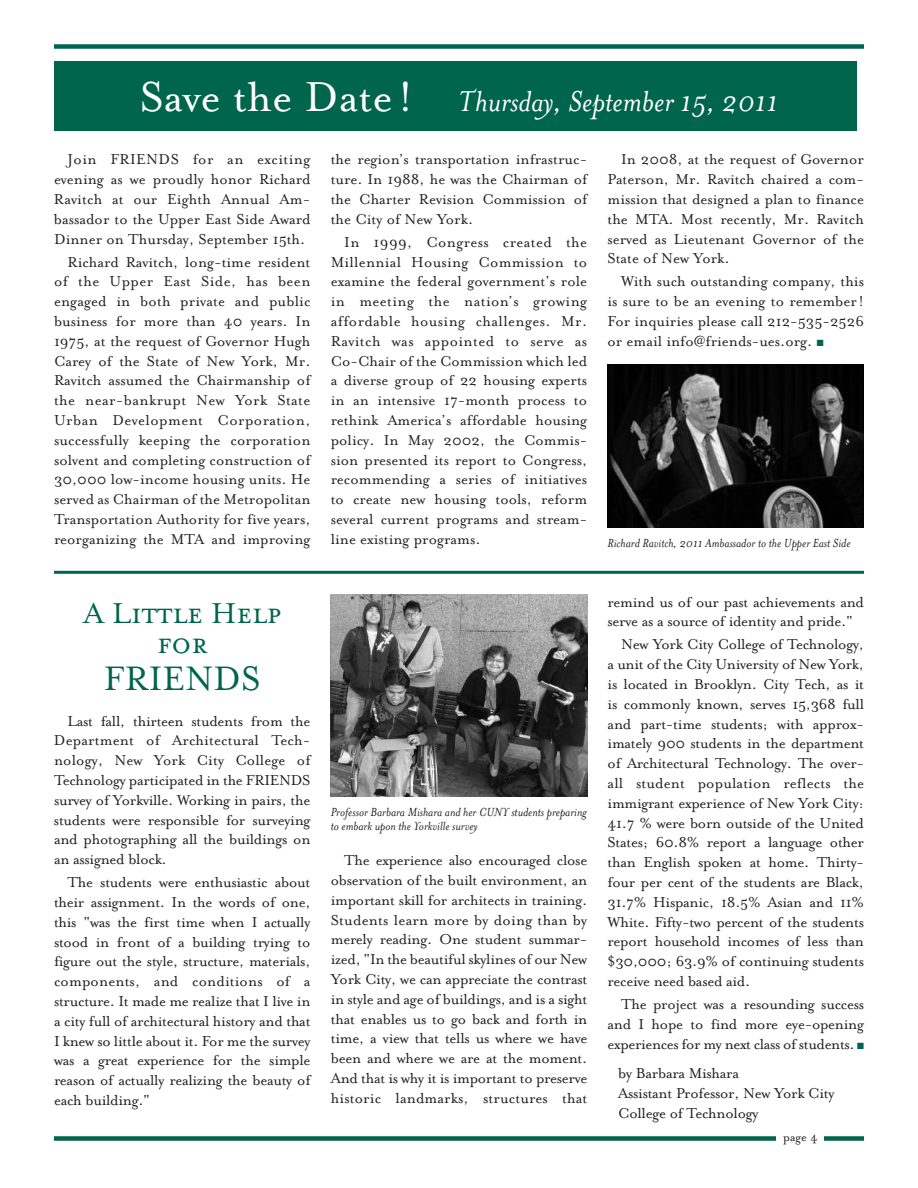
<style>
.page{position:relative;width:918px;height:1188px;background:#fff}
.page>*{position:absolute;margin:0;border:0;box-sizing:border-box;transform-origin:0 0}
.t1{font:39px "Mrs Eaves Small Caps";color:#00654d}
.t2{font:italic 33px "Mrs Eaves";color:#fff}
.t3{font:33px/30px "Mrs Eaves Small Caps";color:#00654d;text-align:center}
.t4{font:16.5px/19.8px "Mrs Eaves Roman";letter-spacing:-.015em;color:#231f20;text-align:justify}
.t5{font:italic 13.5px/13.5px "Mrs Eaves";color:#231f20}
.t6{font:13.5px "Mrs Eaves Roman";color:#231f20}
.s1{font-family:"Mrs Eaves Roman";font-style:normal;font-size:48px}
.s2{color:#00654d}
</style>
<div class="page">
<div style="left:54px;top:62px;width:802px;height:69px;background:#00654d"></div>
<div style="left:54px;top:44px;width:810px;height:5px;background:#00654d"></div>
<div style="left:54px;top:1136px;width:810px;height:5px;background:#00654d"></div>
<div style="left:777px;top:1131px;width:47px;height:15px;background:#fff"></div>
<hr style="left:54px;top:571px;width:810px;height:3px;background:#00654d">
<img style="left:331px;top:594px;width:256px;height:202px">
<img style="left:608px;top:364px;width:256px;height:163px">
<h2 class="t2" style="left:140px;top:80px;width:640px"><span class="s1">Save the Date!</span> Thursday, September 15, 2011</h2>
<p class="t4" style="left:54px;top:149px;width:258px;text-indent:14px">Join FRIENDS for an exciting evening as we proudly honor Richard Ravitch at our Eighth Annual Am&shy;bassador to the Upper East Side Award Dinner on Thursday, September 15th.</p>
<p class="t4" style="left:54px;top:251px;width:258px;text-indent:13px">Richard Ravitch, long-time resident of the Upper East Side, has been engaged in both private and public business for more than 40 years. In 1975, at the request of Governor Hugh Carey of the State of New York, Mr.<br>Ravitch assumed the Chairmanship of the near-bankrupt New York State Urban Development Corporation, successfully keeping the corporation solvent and completing construction of 30,000 low-income housing units. He served as Chairman of the Metropolitan Transportation Authority for five years, reorganizing the MTA and improving</p>
<h2 class="t3" style="left:83px;top:596px;width:199px">A Little Help for</h2>
<h1 class="t1" style="left:104px;top:654px;width:158px">FRIENDS</h1>
<p class="t4" style="left:54px;top:710px;width:258px;text-indent:14px">Last fall, thirteen students from the Department of Architectural Tech&shy;nology, New York City College of Technology participated in the FRIENDS survey of Yorkville. Working in pairs, the students were responsible for surveying and photographing all the buildings on an assigned block.</p>
<p class="t4" style="left:54px;top:872px;width:258px;text-indent:14px">The students were enthusiastic about their assignment. In the words of one, this "was the first time when I actually stood in front of a building trying to figure out the style, structure, materials, components, and conditions of a structure. It made me realize that I live in a city full of architectural history and that I knew so little about it. For me the survey was a great experience for the simple reason of actually realizing the beauty of each building."</p>
<p class="t4" style="left:331px;top:149px;width:258px">the region’s transportation infrastruc&shy;ture. In 1988, he was the Chairman of the Charter Revision Commission of the City of New York.</p>
<p class="t4" style="left:331px;top:231px;width:258px;text-indent:14px">In 1999, Congress created the Millennial Housing Commission to examine the federal government’s role in meeting the nation’s growing affordable housing challenges. Mr.<br>Ravitch was appointed to serve as Co-Chair of the Commission which led a diverse group of 22 housing experts in an intensive 17-month process to rethink America’s affordable housing policy. In May 2002, the Commis&shy;sion presented its report to Congress, recommending a series of initiatives to create new housing tools, reform several current programs and stream&shy;line existing programs.</p>
<p class="t5" style="left:331px;top:805px;width:257px">Professor Barbara Mishara and her CUNY students preparing to embark upon the Yorkville survey</p>
<p class="t4" style="left:331px;top:850px;width:258px;text-indent:13px">The experience also encouraged close observation of the built environment, an important skill for architects in training.<br>Students learn more by doing than by merely reading. One student summar&shy;ized, "In the beautiful skylines of our New York City, we can appreciate the contrast in style and age of buildings, and is a sight that enables us to go back and forth in time, a view that tells us where we have been and where we are at the moment.<br>And that is why it is important to preserve historic landmarks, structures that</p>
<p class="t4" style="left:608px;top:149px;width:258px;text-indent:13px">In 2008, at the request of Governor Paterson, Mr. Ravitch chaired a com&shy;mission that designed a plan to finance the MTA. Most recently, Mr. Ravitch served as Lieutenant Governor of the State of New York.</p>
<p class="t4" style="left:608px;top:271px;width:258px;text-indent:14px">With such outstanding company, this is sure to be an evening to remember!<br>For inquiries please call 212-535-2526 or email info@friends-ues.org. <span class="s2">■</span></p>
<p class="t5" style="left:608px;top:535px;width:245px">Richard Ravitch, 2011 Ambassador to the Upper East Side</p>
<p class="t4" style="left:608px;top:591px;width:258px">remind us of our past achievements and serve as a source of identity and pride."</p>
<p class="t4" style="left:608px;top:634px;width:258px;text-indent:14px">New York City College of Technology, a unit of the City University of New York, is located in Brooklyn. City Tech, as it is commonly known, serves 15,368 full and part-time students; with approx&shy;imately 900 students in the department of Architectural Technology. The over&shy;all student population reflects the immigrant experience of New York City:<br>41.7 % were born outside of the United States; 60.8% report a language other than English spoken at home. Thirty&shy;four per cent of the students are Black, 31.7% Hispanic, 18.5% Asian and 11% White. Fifty-two percent of the students report household incomes of less than $30,000; 63.9% of continuing students receive need based aid.</p>
<p class="t4" style="left:608px;top:993px;width:258px;text-indent:14px">The project was a resounding success and I hope to find more eye-opening experiences for my next class of students. <span class="s2">■</span></p>
<p class="t4" style="left:618px;top:1063px;width:218px;text-align:left">by Barbara Mishara<br>Assistant Professor, New York City<br>College of Technology</p>
<p class="t6" style="left:783px;top:1128px;width:36px">page 4</p>
</div>
